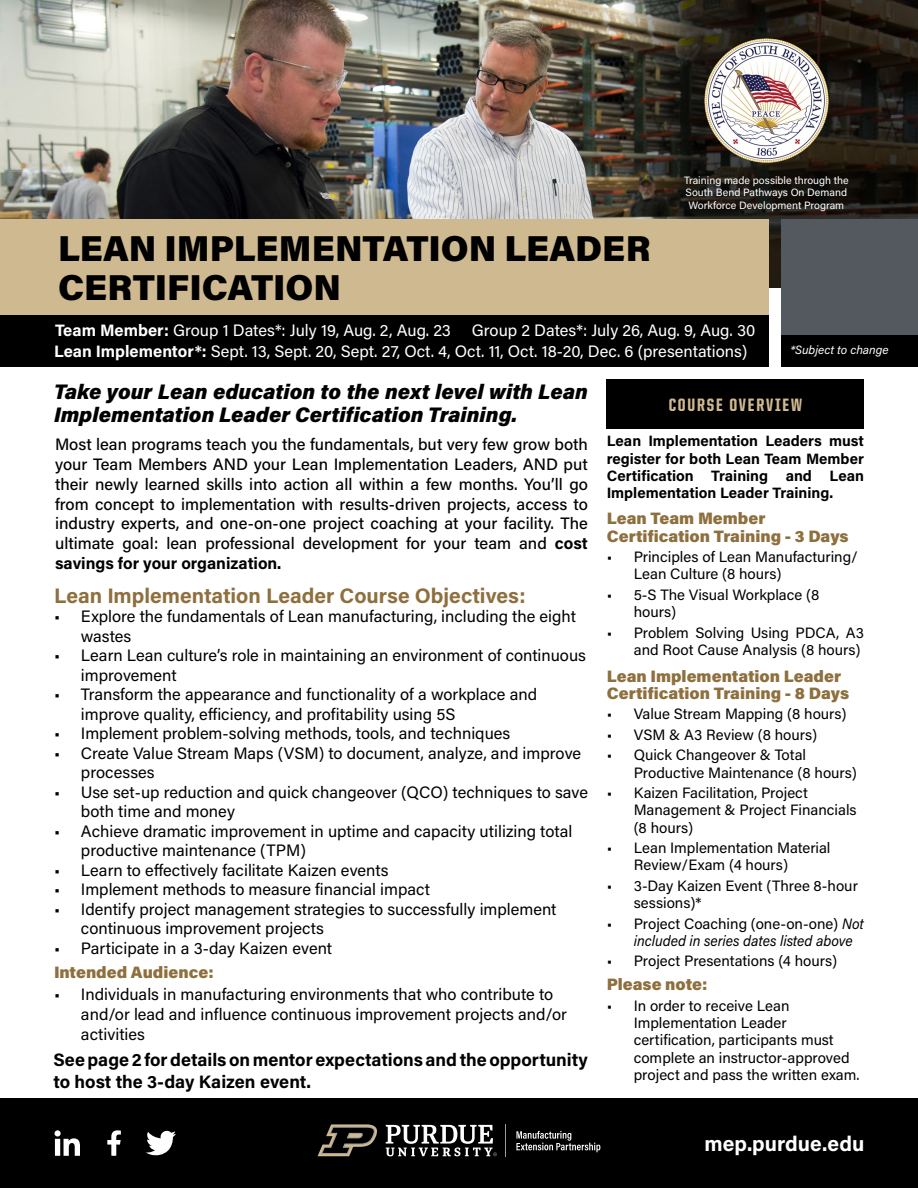
<style>
.page{position:relative;width:918px;height:1188px;background:#fff}
.page>*{position:absolute;margin:0;border:0;box-sizing:border-box;transform-origin:0 0}
.t1{font:900 36px/39px "Acumin Pro";color:#000}
.t2{font:italic 900 21px/22.5px "Acumin Pro";color:#000}
.t3{font:700 21px "Acumin Pro";color:#8e6f3e}
.t4{font:700 21px "Acumin Pro";color:#fff}
.t5{font:700 18px/21.6px "Acumin Pro";color:#000}
.t6{font:800 18px "United Sans Cond";letter-spacing:.1em;color:#cfb991}
.t7{font:16.5px/19.5px "Acumin Pro";color:#000}
.t8{font:500 16.5px/19.8px "Acumin Pro";color:#000;text-align:justify}
.t9{font:16.5px "Acumin Pro";color:#fff}
.t10{font:900 16.5px/17.2px "Acumin Pro";color:#8e6f3e}
.t11{font:15px/17.2px "Acumin Pro";color:#000}
.t12{font:700 15px/17.2px "Acumin Pro";color:#000;text-align:justify}
.t13{font:italic 15px/17.2px "Acumin Pro";color:#000;scale:.94 1}
.t14{font:italic 12px "Acumin Pro";color:#fff}
.t15{font:10.65px/12.8px "Acumin Pro";color:#fff}
.s1{font-weight:700}
.s2{font-style:normal}
</style>
<div class="page">
<div style="left:0;top:1098px;width:918px;height:90px;background:#000"></div>
<svg style="left:107px;top:1130px;width:14px;height:26px"></svg>
<svg style="left:146px;top:1131px;width:30px;height:25px"></svg>
<svg style="left:55px;top:1130px;width:25px;height:26px"></svg>
<svg style="left:516px;top:1131px;width:84px;height:21px"></svg>
<svg style="left:318px;top:1124px;width:60px;height:32px"></svg>
<hr style="left:505px;top:1124px;width:1px;height:32px;background:#a19c97">
<svg style="left:386px;top:1125px;width:111px;height:31px"></svg>
<img style="left:0;top:0;width:588px;height:219px">
<svg style="left:588px;top:0;width:330px;height:288px;background:#2e2920"></svg>
<img style="left:696px;top:30px;width:141px;height:140px">
<div style="left:607px;top:380px;width:257px;height:49px;background:#000"></div>
<div style="left:782px;top:219px;width:136px;height:147px;background:#53595f"></div>
<div style="left:0;top:219px;width:769px;height:108px;background:#cfb991"></div>
<div style="left:0;top:315px;width:769px;height:51px;background:#000"></div>
<div style="left:782px;top:335px;width:136px;height:31px;background:#000"></div>
<h1 class="t1" style="left:58px;top:227px;width:594px">LEAN IMPLEMENTATION LEADER<br>CERTIFICATION</h1>
<p class="t15" style="left:684px;top:173px;width:166px">Training made possible through the<br>South Bend Pathways On Demand<br>Workforce Development Program</p>
<p class="t9" style="left:55px;top:319px;width:397px"><span class="s1">Team Member:</span> Group 1 Dates*: July 19, Aug. 2, Aug. 23</p>
<p class="t9" style="left:472px;top:319px;width:285px">Group 2 Dates*: July 26, Aug. 9, Aug. 30</p>
<p class="t9" style="left:54px;top:340px;width:695px"><span class="s1">Lean Implementor*:</span> Sept. 13, Sept. 20, Sept. 27, Oct. 4, Oct. 11, Oct. 18-20, Dec. 6 (presentations)</p>
<p class="t14" style="left:791px;top:342px;width:100px">*Subject to change</p>
<p class="t2" style="left:54px;top:380px;width:535px">Take your Lean education to the next level with Lean<br>Implementation Leader Certification Training.</p>
<p class="t8" style="left:55px;top:434px;width:534px">Most lean programs teach you the fundamentals, but very few grow both your Team Members AND your Lean Implementation Leaders, AND put their newly learned skills into action all within a few months. You’ll go from concept to implementation with results-driven projects, access to industry experts, and one-on-one project coaching at your facility. The ultimate goal: lean professional development for your team and <span class="s1">cost savings for your organization.</span></p>
<p class="t3" style="left:54px;top:581px;width:473px">Lean Implementation Leader Course Objectives:</p>
<p class="t7" style="left:81px;top:606px;width:497px;text-indent:-27px">• Explore the fundamentals of Lean manufacturing, including the eight wastes</p>
<p class="t7" style="left:81px;top:645px;width:506px;text-indent:-27px">• Learn Lean culture’s role in maintaining an environment of continuous improvement</p>
<p class="t7" style="left:81px;top:684px;width:458px;text-indent:-27px">• Transform the appearance and functionality of a workplace and improve quality, efficiency, and profitability using 5S</p>
<p class="t7" style="left:54px;top:723px;width:458px">• Implement problem-solving methods, tools, and techniques</p>
<p class="t7" style="left:81px;top:742px;width:502px;text-indent:-27px">• Create Value Stream Maps (VSM) to document, analyze, and improve processes</p>
<p class="t7" style="left:81px;top:781px;width:508px;text-indent:-27px">• Use set-up reduction and quick changeover (QCO) techniques to save both time and money</p>
<p class="t7" style="left:81px;top:821px;width:493px;text-indent:-27px">• Achieve dramatic improvement in uptime and capacity utilizing total productive maintenance (TPM)</p>
<p class="t7" style="left:54px;top:860px;width:336px">• Learn to effectively facilitate Kaizen events</p>
<p class="t7" style="left:54px;top:879px;width:378px">• Implement methods to measure financial impact</p>
<p class="t7" style="left:81px;top:899px;width:477px;text-indent:-27px">• Identify project management strategies to successfully implement continuous improvement projects</p>
<p class="t7" style="left:54px;top:938px;width:280px">• Participate in a 3-day Kaizen event</p>
<p class="t10" style="left:54px;top:963px;width:161px">Intended Audience:</p>
<p class="t7" style="left:81px;top:984px;width:487px;text-indent:-27px">• Individuals in manufacturing environments that who contribute to and/or lead and influence continuous improvement projects and/or activities</p>
<p class="t5" style="left:53px;top:1048px;width:536px">See page 2 for details on mentor expectations and the opportunity to host the 3-day Kaizen event.</p>
<p class="t6" style="left:669px;top:396px;width:135px">COURSE OVERVIEW</p>
<p class="t12" style="left:607px;top:432px;width:259px">Lean Implementation Leaders must register for both Lean Team Member Certification Training and Lean Implementation Leader Training.</p>
<p class="t10" style="left:607px;top:509px;width:244px">Lean Team Member<br>Certification Training - 3 Days</p>
<p class="t11" style="left:634px;top:548px;width:226px;text-indent:-27px">• Principles of Lean Manufacturing/<br>Lean Culture (8 hours)</p>
<p class="t11" style="left:634px;top:585px;width:187px;text-indent:-27px">• 5-S The Visual Workplace (8 hours)</p>
<p class="t11" style="left:607px;top:623px;width:259px;text-align:right">• Problem Solving Using PDCA, A3 and Root Cause Analysis (8 hours)</p>
<p class="t10" style="left:607px;top:667px;width:244px">Lean Implementation Leader<br>Certification Training - 8 Days</p>
<p class="t11" style="left:607px;top:705px;width:241px">• Value Stream Mapping (8 hours)</p>
<p class="t11" style="left:607px;top:725px;width:212px">• VSM &amp; A3 Review (8 hours)</p>
<p class="t11" style="left:634px;top:746px;width:225px;text-indent:-27px">• Quick Changeover &amp; Total<br>Productive Maintenance (8 hours)</p>
<p class="t11" style="left:634px;top:784px;width:224px;text-indent:-27px">• Kaizen Facilitation, Project<br>Management &amp; Project Financials (8 hours)</p>
<p class="t11" style="left:634px;top:839px;width:198px;text-indent:-27px">• Lean Implementation Material<br>Review/Exam (4 hours)</p>
<p class="t11" style="left:634px;top:876px;width:226px;text-indent:-27px">• 3-Day Kaizen Event (Three 8-hour sessions)*</p>
<p class="t13" style="left:634px;top:914px;width:246px;text-indent:-27px"><span class="s2">• Project Coaching (one-on-one)</span> Not included in series dates listed above</p>
<p class="t11" style="left:607px;top:952px;width:232px">• Project Presentations (4 hours)</p>
<p class="t10" style="left:607px;top:975px;width:102px">Please note:</p>
<p class="t11" style="left:634px;top:996px;width:227px;text-indent:-27px">• In order to receive Lean<br>Implementation Leader certification, participants must complete an instructor-approved project and pass the written exam.</p>
<p class="t4" style="left:704px;top:1129px;width:161px">mep.purdue.edu</p>
</div>
